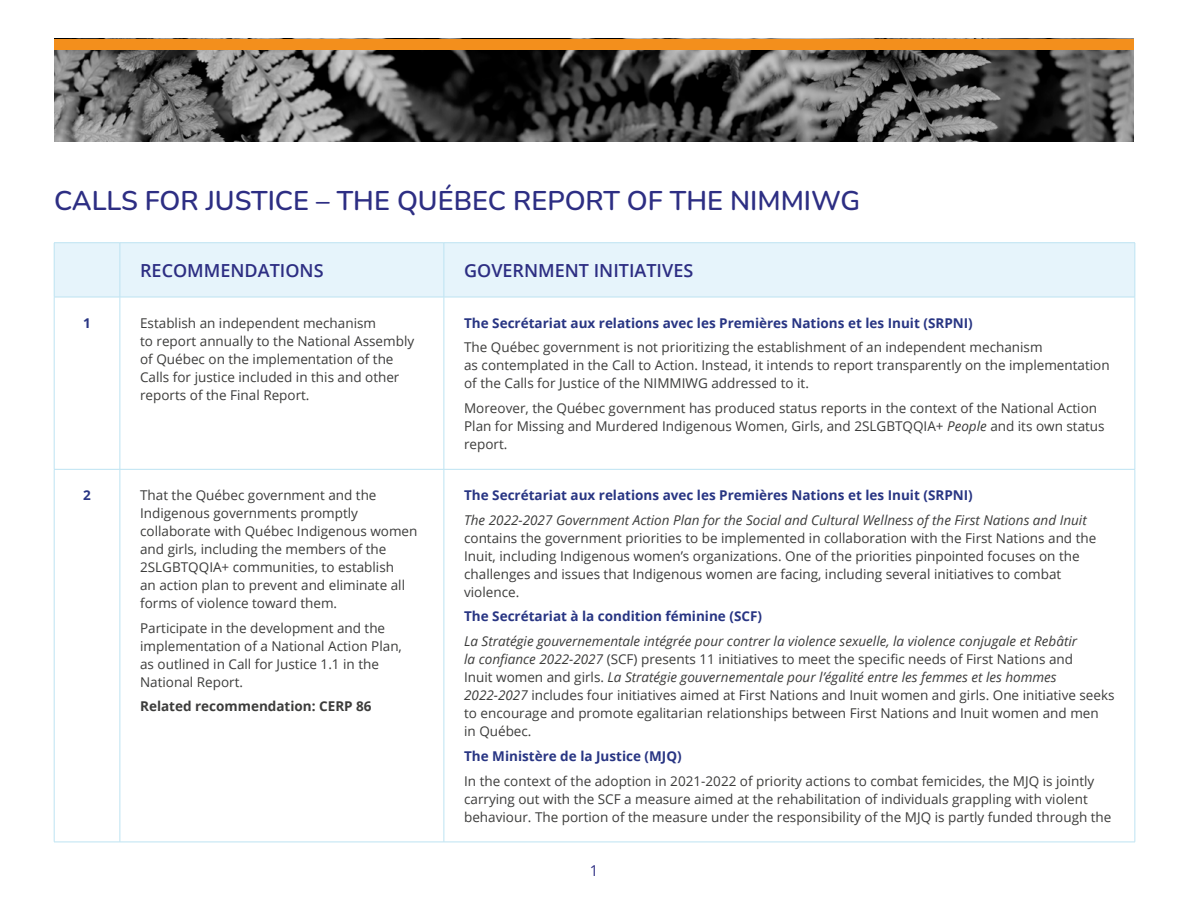
<style>
.page{position:relative;width:1188px;height:918px;background:#fff}
.page>*{position:absolute;margin:0;border:0;box-sizing:border-box;transform-origin:0 0}
.t1{font:600 27px "Nunito";color:#2d2e83}
.TH{font:600 18px "Open Sans";color:#2d2e83}
.t2{font:15px "Open Sans";color:#2d2e83}
.t3{font:13.5px/18px "Open Sans";color:#3c3c3b}
.Sous-titre_bold_bleu{font:700 13.5px "Open Sans";color:#283583}
.t4{font:700 13.5px "Open Sans";color:#3c3c3b}
.Chiffres{font:700 13.5px "Open Sans";color:#283583}
.s1{font-style:italic}
</style>
<div class="page">
<img style="left:54px;top:50px;width:1080px;height:91px">
<div style="left:54px;top:39px;width:1080px;height:11px;background:#f38f1c"></div>
<div style="left:55px;top:243px;width:1080px;height:54px;background:#e6f4fb"></div>
<hr style="left:54px;top:242px;width:66px;height:1px;background:#bde3f2">
<hr style="left:54px;top:243px;width:1px;height:54px;background:#bde3f2">
<hr style="left:120px;top:242px;width:324px;height:1px;background:#bde3f2">
<hr style="left:120px;top:243px;width:1px;height:54px;background:#bde3f2">
<hr style="left:444px;top:242px;width:691px;height:1px;background:#bde3f2">
<hr style="left:444px;top:243px;width:1px;height:54px;background:#bde3f2">
<hr style="left:1135px;top:243px;width:1px;height:54px;background:#bde3f2">
<hr style="left:54px;top:297px;width:66px;height:1px;background:#bde3f2">
<hr style="left:54px;top:297px;width:1px;height:172px;background:#bde3f2">
<hr style="left:120px;top:297px;width:324px;height:1px;background:#bde3f2">
<hr style="left:120px;top:297px;width:1px;height:172px;background:#bde3f2">
<hr style="left:444px;top:297px;width:691px;height:1px;background:#bde3f2">
<hr style="left:444px;top:297px;width:1px;height:172px;background:#bde3f2">
<hr style="left:1135px;top:297px;width:1px;height:172px;background:#bde3f2">
<hr style="left:54px;top:469px;width:66px;height:1px;background:#bde3f2">
<hr style="left:54px;top:470px;width:1px;height:372px;background:#bde3f2">
<hr style="left:120px;top:469px;width:324px;height:1px;background:#bde3f2">
<hr style="left:120px;top:470px;width:1px;height:372px;background:#bde3f2">
<hr style="left:444px;top:469px;width:691px;height:1px;background:#bde3f2">
<hr style="left:444px;top:470px;width:1px;height:372px;background:#bde3f2">
<hr style="left:1135px;top:470px;width:1px;height:372px;background:#bde3f2">
<hr style="left:54px;top:842px;width:66px;height:1px;background:#bde3f2">
<hr style="left:120px;top:842px;width:324px;height:1px;background:#bde3f2">
<hr style="left:444px;top:842px;width:691px;height:1px;background:#bde3f2">
<h2 class="t1" style="left:54px;top:181px;width:808px">CALLS FOR JUSTICE – THE QUÉBEC REPORT OF THE NIMMIWG</h2>
<p class="TH" style="left:140px;top:258px;width:185px">RECOMMENDATIONS</p>
<p class="TH" style="left:464px;top:258px;width:231px">GOVERNMENT INITIATIVES</p>
<p class="Chiffres" style="left:83px;top:313px;width:9px">1</p>
<p class="t3" style="left:140px;top:313px;width:276px">Establish an independent mechanism<br>to report annually to the National Assembly of Québec on the implementation of the Calls for justice included in this and other reports of the Final Report.</p>
<p class="Sous-titre_bold_bleu" style="left:464px;top:313px;width:510px">The Secrétariat aux relations avec les Premières Nations et les Inuit (SRPNI)</p>
<p class="t3" style="left:464px;top:338px;width:647px">The Québec government is not prioritizing the establishment of an independent mechanism<br>as contemplated in the Call to Action. Instead, it intends to report transparently on the implementation of the Calls for Justice of the NIMMIWG addressed to it.</p>
<p class="t3" style="left:464px;top:399px;width:642px">Moreover, the Québec government has produced status reports in the context of the National Action<br>Plan for Missing and Murdered Indigenous Women, Girls, and 2SLGBTQQIA+ <span class="s1">People</span> and its own status report.</p>
<p class="Chiffres" style="left:83px;top:485px;width:9px">2</p>
<p class="t3" style="left:140px;top:486px;width:279px">That the Québec government and the Indigenous governments promptly collaborate with Québec Indigenous women and girls, including the members of the 2SLGBTQQIA+ communities, to establish<br>an action plan to prevent and eliminate all forms of violence toward them.</p>
<p class="t3" style="left:140px;top:618px;width:263px">Participate in the development and the implementation of a National Action Plan, as outlined in Call for Justice 1.1 in the National Report.</p>
<p class="t4" style="left:140px;top:697px;width:233px">Related recommendation: CERP 86</p>
<p class="Sous-titre_bold_bleu" style="left:464px;top:485px;width:510px">The Secrétariat aux relations avec les Premières Nations et les Inuit (SRPNI)</p>
<p class="t3" style="left:464px;top:510px;width:634px"><span class="s1">The 2022‑2027 Government Action Plan for the Social and Cultural Wellness of the First Nations and Inuit </span>contains the government priorities to be implemented in collaboration with the First Nations and the Inuit, including Indigenous women’s organizations. One of the priorities pinpointed focuses on the challenges and issues that Indigenous women are facing, including several initiatives to combat violence.</p>
<p class="Sous-titre_bold_bleu" style="left:464px;top:607px;width:299px">The Secrétariat à la condition féminine (SCF)</p>
<p class="t3" style="left:464px;top:632px;width:652px"><span class="s1">La Stratégie gouvernementale intégrée pour contrer la violence sexuelle, la violence conjugale et Rebâtir<br>la confiance 2022‑2027</span> (SCF) presents 11 initiatives to meet the specific needs of First Nations and<br>Inuit women and girls. <span class="s1">La Stratégie gouvernementale pour l’égalité entre les femmes et les hommes 2022‑2027</span> includes four initiatives aimed at First Nations and Inuit women and girls. One initiative seeks to encourage and promote egalitarian relationships between First Nations and Inuit women and men<br>in Québec.</p>
<p class="Sous-titre_bold_bleu" style="left:464px;top:746px;width:219px">The Ministère de la Justice (MJQ)</p>
<p class="t3" style="left:464px;top:771px;width:649px">In the context of the adoption in 2021‑2022 of priority actions to combat femicides, the MJQ is jointly carrying out with the SCF a measure aimed at the rehabilitation of individuals grappling with violent behaviour. The portion of the measure under the responsibility of the MJQ is partly funded through the</p>
<p class="t2" style="left:590px;top:860px;width:10px">1</p>
</div>
